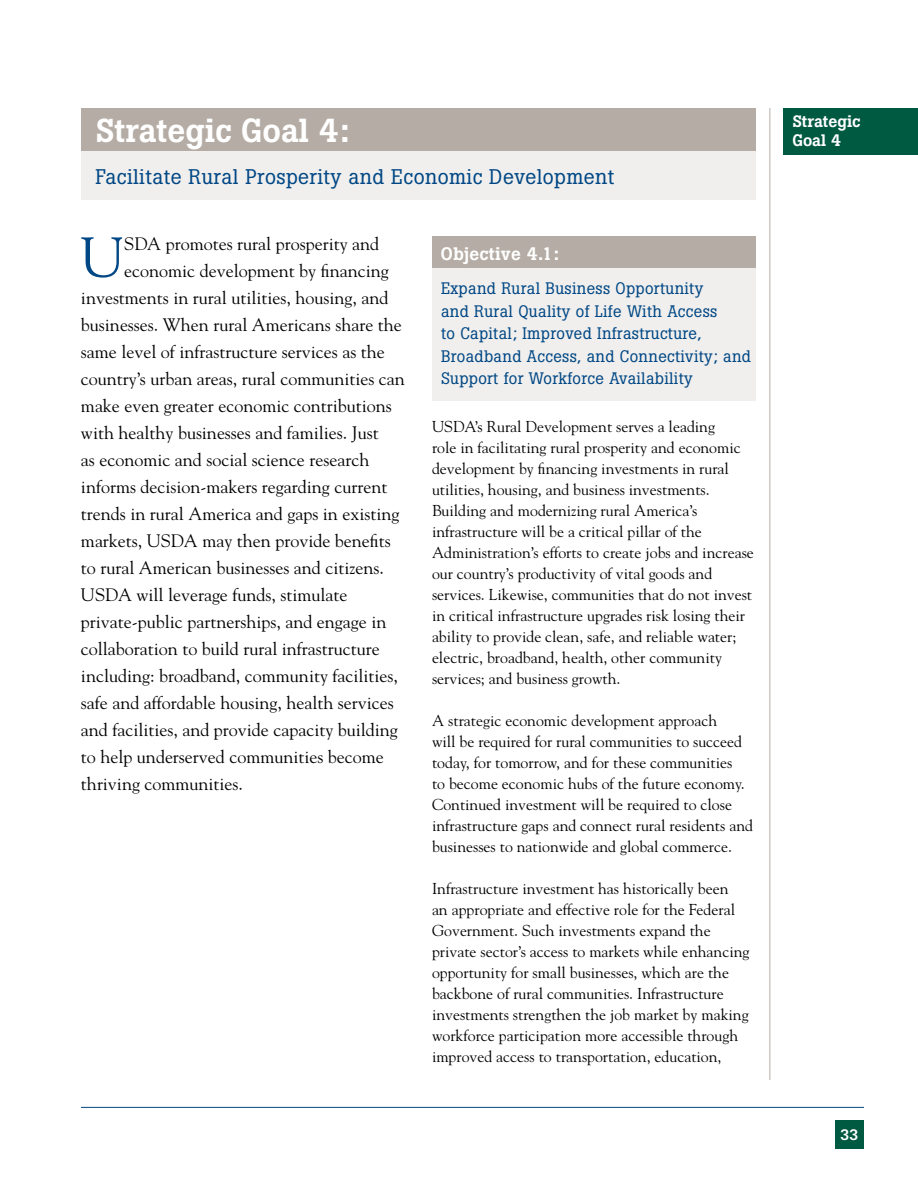
<style>
.page{position:relative;width:918px;height:1188px;background:#fff}
.page>*{position:absolute;margin:0;border:0;box-sizing:border-box;transform-origin:0 0}
.t1{font:56.4px "Goudy";color:#004785}
.t2{font:500 33px "Boton";color:#fff}
.t3{font:21px "Boton";letter-spacing:.02em;color:#004785}
.t4{font:18px "Goudy";color:#000}
.t5{font:500 18px "Boton";letter-spacing:.02em;color:#fff}
.t6{font:16.5px/22.5px "Boton";letter-spacing:.02em;color:#004785}
.t7{font:500 16.5px "Boton";color:#fff}
.t8{font:15.75px/21px "Goudy";color:#000}
.t9{font:500 15px "Boton";color:#fff}
</style>
<div class="page">
<div style="left:81px;top:108px;width:675px;height:46px;background:#b5ada5"></div>
<div style="left:783px;top:108px;width:135px;height:46px;background:#005941"></div>
<div style="left:835px;top:1120px;width:29px;height:29px;background:#005941"></div>
<hr style="left:770px;top:108px;width:1px;height:972px;background:#b5ada5">
<hr style="left:81px;top:1107px;width:783px;height:1px;background:#004785">
<div style="left:432px;top:237px;width:324px;height:34px;background:#b5ada5"></div>
<div style="left:432px;top:268px;width:324px;height:132px;background:#f0efed"></div>
<div style="left:81px;top:151px;width:675px;height:49px;background:#f0efed"></div>
<h1 class="t2" style="left:95px;top:111px;width:256px">Strategic Goal 4:</h1>
<h1 class="t3" style="left:95px;top:164px;width:521px">Facilitate Rural Prosperity and Economic Development</h1>
<p class="t1" style="left:80px;top:222px;width:45px">U</p>
<p class="t4" style="left:124px;top:233px;width:256px">SDA promotes rural prosperity and</p>
<p class="t4" style="left:124px;top:260px;width:266px">economic development by fnancing</p>
<p class="t4" style="left:81px;top:287px;width:309px">investments in rural utilities, housing, and</p>
<p class="t4" style="left:81px;top:314px;width:322px">businesses. When rural Americans share the</p>
<p class="t4" style="left:81px;top:341px;width:305px">same level of infrastructure services as the</p>
<p class="t4" style="left:81px;top:368px;width:325px">country’s urban areas, rural communities can</p>
<p class="t4" style="left:81px;top:395px;width:312px">make even greater economic contributions</p>
<p class="t4" style="left:81px;top:422px;width:299px">with healthy businesses and families. Just</p>
<p class="t4" style="left:81px;top:449px;width:290px">as economic and social science research</p>
<p class="t4" style="left:81px;top:476px;width:308px">informs decision-makers regarding current</p>
<p class="t4" style="left:81px;top:503px;width:320px">trends in rural America and gaps in existing</p>
<p class="t4" style="left:81px;top:530px;width:311px">markets, USDA may then provide benefts</p>
<p class="t4" style="left:81px;top:557px;width:304px">to rural American businesses and citizens.</p>
<p class="t4" style="left:81px;top:584px;width:268px">USDA will leverage funds, stimulate</p>
<p class="t4" style="left:81px;top:611px;width:307px">private-public partnerships, and engage in</p>
<p class="t4" style="left:81px;top:638px;width:300px">collaboration to build rural infrastructure</p>
<p class="t4" style="left:81px;top:665px;width:318px">including: broadband, community facilities,</p>
<p class="t4" style="left:81px;top:692px;width:314px">safe and affordable housing, health services</p>
<p class="t4" style="left:81px;top:719px;width:318px">and facilities, and provide capacity building</p>
<p class="t4" style="left:81px;top:746px;width:304px">to help underserved communities become</p>
<p class="t4" style="left:81px;top:773px;width:164px">thriving communities.</p>
<h2 class="t5" style="left:441px;top:243px;width:120px">Objective 4.1:</h2>
<h2 class="t6" style="left:441px;top:277px;width:312px">Expand Rural Business Opportunity<br>and Rural Quality of Life With Access<br>to Capital; Improved Infrastructure, Broadband Access, and Connectivity; and Support for Workforce Availability</h2>
<p class="t8" style="left:432px;top:416px;width:323px">USDA’s Rural Development serves a leading<br>role in facilitating rural prosperity and economic development by fnancing investments in rural utilities, housing, and business investments.<br>Building and modernizing rural America’s infrastructure will be a critical pillar of the Administration’s efforts to create jobs and increase our country’s productivity of vital goods and services. Likewise, communities that do not invest in critical infrastructure upgrades risk losing their ability to provide clean, safe, and reliable water; electric, broadband, health, other community services; and business growth.</p>
<p class="t8" style="left:432px;top:710px;width:323px">A strategic economic development approach<br>will be required for rural communities to succeed today, for tomorrow, and for these communities<br>to become economic hubs of the future economy.<br>Continued investment will be required to close infrastructure gaps and connect rural residents and businesses to nationwide and global commerce.</p>
<p class="t8" style="left:432px;top:878px;width:319px">Infrastructure investment has historically been<br>an appropriate and effective role for the Federal Government. Such investments expand the private sector’s access to markets while enhancing opportunity for small businesses, which are the backbone of rural communities. Infrastructure investments strengthen the job market by making workforce participation more accessible through improved access to transportation, education,</p>
<p class="t7" style="left:792px;top:111px;width:70px">Strategic</p>
<p class="t7" style="left:792px;top:131px;width:50px">Goal 4</p>
<p class="t9" style="left:840px;top:1126px;width:20px">33</p>
</div>
